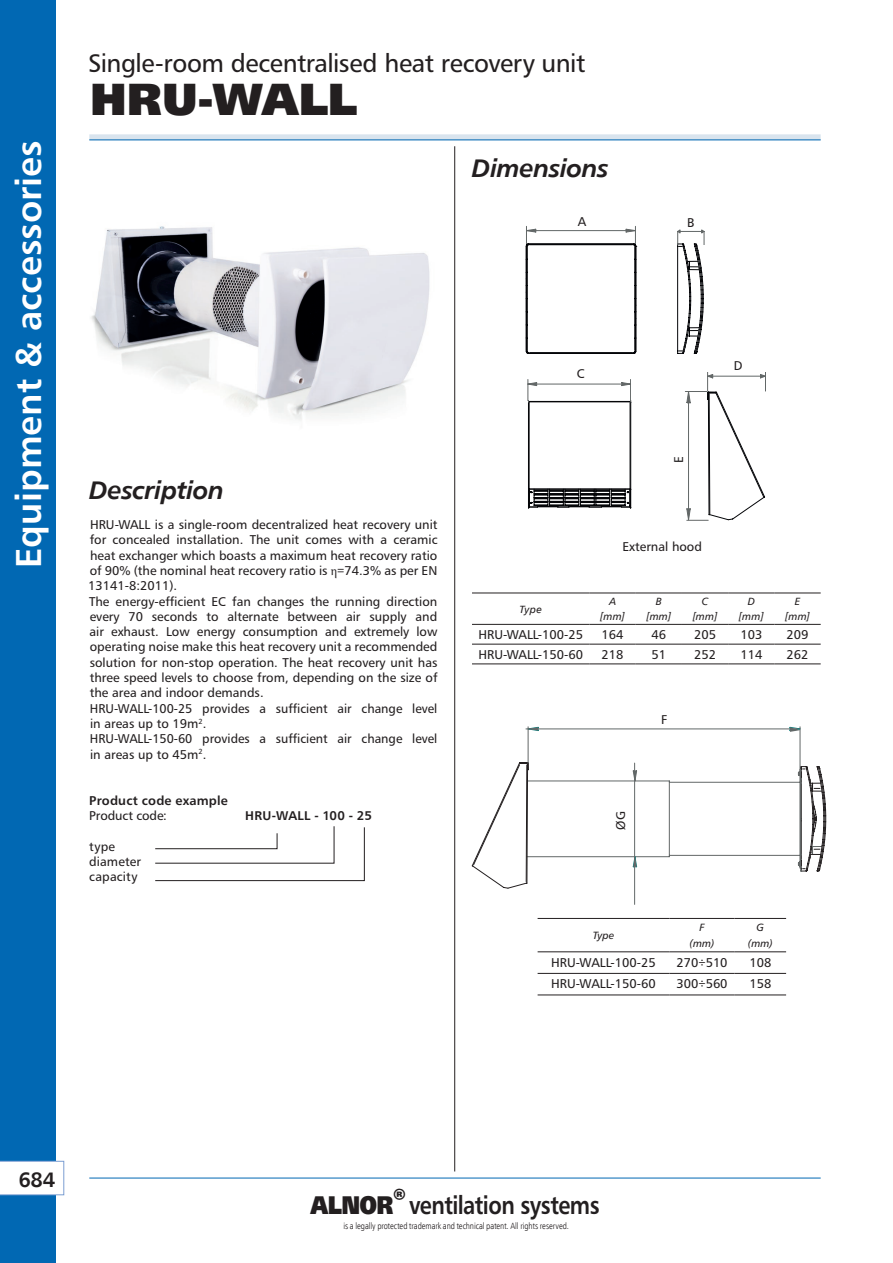
<style>
.page{position:relative;width:893px;height:1263px;background:#fff}
.page>*{position:absolute;margin:0;border:0;box-sizing:border-box;transform-origin:0 0}
.dzial_-_symbol_p{font:900 45px "Humanist 777 TL";color:#231f20}
.t1{font:700 36px "Humanist 777 TL";color:#fff}
.dzial{font:25.5px "Humanist 777 TL";letter-spacing:-.02em;color:#231f20}
.t2{font:700 25.5px "Humanist 777 TL";letter-spacing:-.025em;color:#231f20;scale:.85 1}
.tekst_pod_kreska{font:25.5px "Humanist 777 TL Bold Italic B";letter-spacing:-.02em;color:#231f20}
.Nagłówki_-_bold_ital{font:25.5px "Humanist 777 TL Bold Italic B";letter-spacing:-.02em;color:#231f20}
.t3{font:21px "Humanist 777 TL Bold B";color:#231f20}
.Normale{font:12.75px/15.3px "Humanist 777 TL";color:#231f20;text-align:justify}
.tekst_8_5pt{font:12.75px "Humanist 777 TL";letter-spacing:.005em;color:#231f20}
.tekst_8_5pt-2{font:700 12.75px "Humanist 777 TL";letter-spacing:.01em;color:#231f20}
.tekst_8_5pt-3{font:12.75px "Humanist 777 TL Bold B";letter-spacing:.015em;color:#231f20}
.tabela_DN_Italic{font:10.5px "Humanist 777 TL Italic B";letter-spacing:.02em;color:#231f20}
.t4{font:italic 10.5px "Humanist 777 TL";color:#231f20}
.t5{font:9px "Humnst 777 Lt Cn EU Normal";letter-spacing:-.005em;color:#231f20}
.s1{font-family:"Minion Pro"}
.s2{font-weight:900}
</style>
<div class="page">
<div style="left:0;top:0;width:55px;height:1263px;background:#0168b3"></div>
<div style="left:89px;top:134px;width:732px;height:6px;background:#d9e4ee"></div>
<hr style="left:89px;top:140px;width:732px;height:1px;background:#0168b3">
<hr style="left:89px;top:1178px;width:732px;height:1px;background:#0168b3">
<hr style="left:454px;top:146px;width:1px;height:1025px;background:#231f20">
<svg style="left:0;top:1161px;width:64px;height:34px;background:#f7f9fc"></svg>
<img style="left:91px;top:226px;width:339px;height:195px">
<svg style="left:526px;top:226px;width:111px;height:128px"></svg>
<svg style="left:677px;top:230px;width:28px;height:124px"></svg>
<hr style="left:528px;top:384px;width:102px;height:1px;background:#626767">
<hr style="left:528px;top:402px;width:1px;height:87px;background:#040508">
<hr style="left:530px;top:402px;width:99px;height:1px;background:#040508">
<hr style="left:529px;top:402px;width:1px;height:86px;background:#040508">
<hr style="left:630px;top:402px;width:1px;height:87px;background:#040508">
<hr style="left:529px;top:401px;width:101px;height:1px;background:#040508">
<svg style="left:528px;top:489px;width:104px;height:20px"></svg>
<svg style="left:527px;top:379px;width:10px;height:24px"></svg>
<svg style="left:621px;top:379px;width:11px;height:24px"></svg>
<hr style="left:634px;top:763px;width:1px;height:141px;background:#626868">
<svg style="left:685px;top:372px;width:81px;height:149px"></svg>
<svg style="left:155px;top:826px;width:210px;height:55px"></svg>
<hr style="left:472px;top:593px;width:117px;height:1px;background:#231f20">
<hr style="left:589px;top:593px;width:47px;height:1px;background:#231f20">
<hr style="left:636px;top:593px;width:46px;height:1px;background:#231f20">
<hr style="left:682px;top:593px;width:46px;height:1px;background:#231f20">
<hr style="left:728px;top:593px;width:46px;height:1px;background:#231f20">
<hr style="left:774px;top:593px;width:47px;height:1px;background:#231f20">
<hr style="left:472px;top:624px;width:117px;height:1px;background:#231f20">
<hr style="left:589px;top:624px;width:47px;height:1px;background:#231f20">
<hr style="left:636px;top:624px;width:46px;height:1px;background:#231f20">
<hr style="left:682px;top:624px;width:46px;height:1px;background:#231f20">
<hr style="left:728px;top:624px;width:46px;height:1px;background:#231f20">
<hr style="left:774px;top:624px;width:47px;height:1px;background:#231f20">
<hr style="left:472px;top:644px;width:117px;height:1px;background:#231f20">
<hr style="left:589px;top:644px;width:47px;height:1px;background:#231f20">
<hr style="left:636px;top:644px;width:46px;height:1px;background:#231f20">
<hr style="left:682px;top:644px;width:46px;height:1px;background:#231f20">
<hr style="left:728px;top:644px;width:46px;height:1px;background:#231f20">
<hr style="left:774px;top:644px;width:47px;height:1px;background:#231f20">
<hr style="left:472px;top:664px;width:117px;height:1px;background:#231f20">
<hr style="left:589px;top:664px;width:47px;height:1px;background:#231f20">
<hr style="left:636px;top:664px;width:46px;height:1px;background:#231f20">
<hr style="left:682px;top:664px;width:46px;height:1px;background:#231f20">
<hr style="left:728px;top:664px;width:46px;height:1px;background:#231f20">
<hr style="left:774px;top:664px;width:47px;height:1px;background:#231f20">
<hr style="left:538px;top:918px;width:131px;height:1px;background:#231f20">
<hr style="left:669px;top:918px;width:66px;height:1px;background:#231f20">
<hr style="left:735px;top:918px;width:51px;height:1px;background:#231f20">
<hr style="left:538px;top:995px;width:131px;height:1px;background:#231f20">
<hr style="left:669px;top:995px;width:66px;height:1px;background:#231f20">
<hr style="left:735px;top:995px;width:51px;height:1px;background:#231f20">
<hr style="left:538px;top:951px;width:131px;height:1px;background:#231f20">
<hr style="left:669px;top:951px;width:66px;height:1px;background:#231f20">
<hr style="left:735px;top:951px;width:51px;height:1px;background:#231f20">
<hr style="left:538px;top:973px;width:131px;height:1px;background:#231f20">
<hr style="left:669px;top:973px;width:66px;height:1px;background:#231f20">
<hr style="left:735px;top:973px;width:51px;height:1px;background:#231f20">
<svg style="left:472px;top:726px;width:354px;height:163px"></svg>
<div style="left:615px;top:790px;width:16px;height:61px;background:#fff"></div>
<h2 class="t1" style="left:5px;top:568px;width:429px;rotate:-90deg">Equipment &amp; accessories</h2>
<p class="dzial" style="left:88px;top:47px;width:499px">Single-room decentralised heat recovery unit</p>
<p class="dzial_-_symbol_p" style="left:90px;top:68px;width:268px">HRU-WALL</p>
<p class="Nagłówki_-_bold_ital" style="left:472px;top:151px;width:138px">Dimensions</p>
<p class="Normale" style="left:578px;top:214px;width:10px">A</p>
<p class="Normale" style="left:687px;top:215px;width:9px">B</p>
<p class="tekst_pod_kreska" style="left:89px;top:473px;width:136px">Description</p>
<p class="Normale" style="left:88px;top:516px;width:351px">HRU-WALL is a single-room decentralized heat recovery unit for concealed installation. The unit comes with a ceramic heat exchanger which boasts a maximum heat recovery ratio of 90% (the nominal heat recovery ratio is <span class="s1">η</span>=74.3% as per EN 13141-8:2011).</p>
<p class="Normale" style="left:89px;top:593px;width:350px">The energy-efficient EC fan changes the running direction every 70 seconds to alternate between air supply and air exhaust. Low energy consumption and extremely low operating noise make this heat recovery unit a recommended solution for non-stop operation. The heat recovery unit has three speed levels to choose from, depending on the size of the area and indoor demands.</p>
<p class="Normale" style="left:90px;top:700px;width:349px">HRU-WALL-100-25 provides a sufficient air change level in areas up to 19m<sup>2</sup>.</p>
<p class="Normale" style="left:90px;top:731px;width:349px">HRU-WALL-150-60 provides a sufficient air change level in areas up to 45m<sup>2</sup>.</p>
<p class="tekst_8_5pt-2" style="left:89px;top:792px;width:140px">Product code example</p>
<p class="tekst_8_5pt" style="left:89px;top:807px;width:79px">Product code:</p>
<p class="tekst_8_5pt-3" style="left:245px;top:807px;width:128px">HRU-WALL - 100 - 25</p>
<p class="tekst_8_5pt" style="left:89px;top:838px;width:27px">type</p>
<p class="tekst_8_5pt" style="left:89px;top:853px;width:53px">diameter</p>
<p class="tekst_8_5pt" style="left:89px;top:868px;width:50px">capacity</p>
<p class="tabela_DN_Italic" style="left:520px;top:602px;width:24px">Type</p>
<p class="Normale" style="left:577px;top:365px;width:9px">C</p>
<p class="Normale" style="left:734px;top:358px;width:10px">D</p>
<p class="Normale" style="left:671px;top:463px;width:8px;rotate:-90deg">E</p>
<p class="Normale" style="left:622px;top:538px;width:81px">External hood</p>
<p class="tabela_DN_Italic" style="left:609px;top:595px;width:9px">A</p>
<p class="tabela_DN_Italic" style="left:600px;top:610px;width:26px">[mm]</p>
<p class="tabela_DN_Italic" style="left:656px;top:595px;width:8px">B</p>
<p class="tabela_DN_Italic" style="left:646px;top:610px;width:26px">[mm]</p>
<p class="tabela_DN_Italic" style="left:702px;top:595px;width:8px">C</p>
<p class="tabela_DN_Italic" style="left:693px;top:610px;width:26px">[mm]</p>
<p class="tabela_DN_Italic" style="left:748px;top:595px;width:9px">D</p>
<p class="tabela_DN_Italic" style="left:739px;top:610px;width:26px">[mm]</p>
<p class="tabela_DN_Italic" style="left:795px;top:595px;width:7px">E</p>
<p class="tabela_DN_Italic" style="left:785px;top:610px;width:26px">[mm]</p>
<p class="Normale" style="left:478px;top:626px;width:106px">HRU-WALL-100-25</p>
<p class="Normale" style="left:602px;top:626px;width:23px">164</p>
<p class="Normale" style="left:651px;top:626px;width:16px">46</p>
<p class="Normale" style="left:694px;top:626px;width:23px">205</p>
<p class="Normale" style="left:740px;top:626px;width:23px">103</p>
<p class="Normale" style="left:787px;top:626px;width:23px">209</p>
<p class="Normale" style="left:478px;top:646px;width:106px">HRU-WALL-150-60</p>
<p class="Normale" style="left:602px;top:646px;width:23px">218</p>
<p class="Normale" style="left:651px;top:646px;width:16px">51</p>
<p class="Normale" style="left:694px;top:646px;width:23px">252</p>
<p class="Normale" style="left:740px;top:646px;width:23px">114</p>
<p class="Normale" style="left:787px;top:646px;width:23px">262</p>
<p class="Normale" style="left:612px;top:829px;width:20px;rotate:-90deg">ØG</p>
<p class="Normale" style="left:661px;top:711px;width:8px">F</p>
<p class="t4" style="left:593px;top:929px;width:23px">Type</p>
<p class="t4" style="left:699px;top:921px;width:6px">F</p>
<p class="t4" style="left:690px;top:936px;width:26px">(mm)</p>
<p class="t4" style="left:757px;top:921px;width:9px">G</p>
<p class="t4" style="left:748px;top:936px;width:26px">(mm)</p>
<p class="Normale" style="left:551px;top:954px;width:106px">HRU-WALL-100-25</p>
<p class="Normale" style="left:676px;top:954px;width:53px">270÷510</p>
<p class="Normale" style="left:749px;top:954px;width:23px">108</p>
<p class="Normale" style="left:551px;top:975px;width:106px">HRU-WALL-150-60</p>
<p class="Normale" style="left:676px;top:975px;width:53px">300÷560</p>
<p class="Normale" style="left:749px;top:975px;width:23px">158</p>
<h3 class="t3" style="left:18px;top:1166px;width:38px">684</h3>
<h3 class="t2" style="left:310px;top:1189px;width:342px"><span class="s2">ALNOR</span><sup>®</sup> ventilation systems</h3>
<p class="t5" style="left:343px;top:1221px;width:227px">is a legally protected trademark and technical patent. All rights reserved.</p>
</div>
